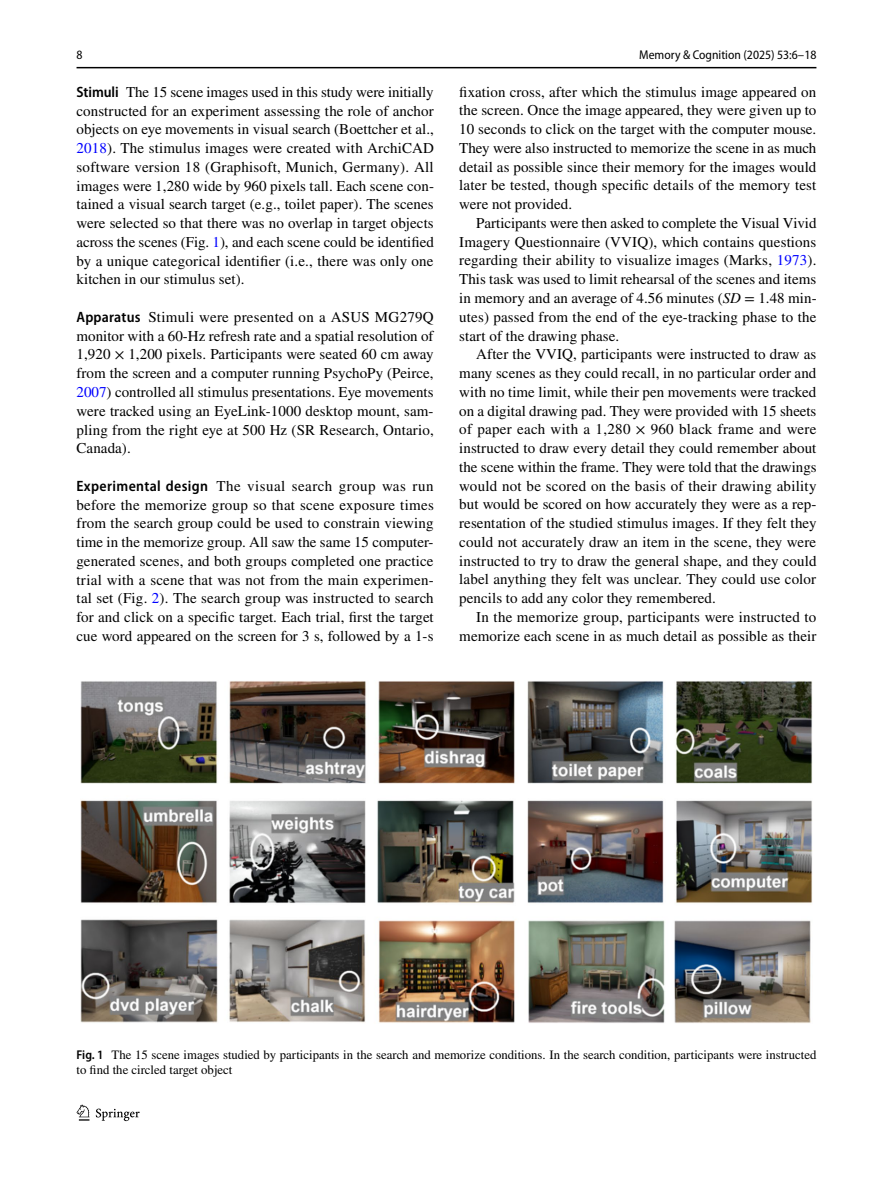
<style>
.page{position:relative;width:893px;height:1187px;background:#fff}
.page>*{position:absolute;margin:0;border:0;box-sizing:border-box;transform-origin:0 0}
.t1{font:15px/18.8px "STIX";letter-spacing:.005em;color:#000;text-align:justify}
.t2{font:12.75px/15px "STIX";color:#000}
.t3{font:semi-condensed 12.75px "Myriad Pro";color:#000}
.s1{font-family:"Myriad Pro";font-weight:600;font-stretch:semi-condensed}
.s2{color:#00f}
.s3{font-style:italic}
</style>
<div class="page">
<hr style="left:77px;top:67px;width:739px;height:1px;background:#000">
<svg style="left:77px;top:1104px;width:12px;height:16px"></svg>
<svg style="left:96px;top:1108px;width:44px;height:12px"></svg>
<img style="left:81px;top:681px;width:731px;height:342px">
<p class="t3" style="left:77px;top:48px;width:8px">8</p>
<p class="t3" style="left:639px;top:48px;width:179px">Memory &amp; Cognition (2025) 53:6–18</p>
<p class="t1" style="left:77px;top:83px;width:359px"><span class="s1">Stimuli</span> The 15 scene images used in this study were initially constructed for an experiment assessing the role of anchor objects on eye movements in visual search (Boettcher et al., <span class="s2">2018</span>). The stimulus images were created with ArchiCAD software version 18 (Graphisoft, Munich, Germany). All images were 1,280 wide by 960 pixels tall. Each scene con&shy;tained a visual search target (e.g., toilet paper). The scenes were selected so that there was no overlap in target objects across the scenes (Fig. <span class="s2">1</span>), and each scene could be identified by a unique categorical identifier (i.e., there was only one kitchen in our stimulus set).</p>
<p class="t1" style="left:77px;top:308px;width:359px"><span class="s1">Apparatus</span> Stimuli were presented on a ASUS MG279Q monitor with a 60-Hz refresh rate and a spatial resolution of 1,920 × 1,200 pixels. Participants were seated 60 cm away from the screen and a computer running PsychoPy (Peirce, <span class="s2">2007</span>) controlled all stimulus presentations. Eye movements were tracked using an EyeLink-1000 desktop mount, sam&shy;pling from the right eye at 500 Hz (SR Research, Ontario, Canada).</p>
<p class="t1" style="left:77px;top:477px;width:359px"><span class="s1">Experimental design</span> The visual search group was run before the memorize group so that scene exposure times from the search group could be used to constrain viewing time in the memorize group. All saw the same 15 computer&shy;generated scenes, and both groups completed one practice trial with a scene that was not from the main experimen&shy;tal set (Fig. <span class="s2">2</span>). The search group was instructed to search for and click on a specific target. Each trial, first the target cue word appeared on the screen for 3 s, followed by a 1-s</p>
<p class="t1" style="left:459px;top:83px;width:359px">fixation cross, after which the stimulus image appeared on the screen. Once the image appeared, they were given up to 10 seconds to click on the target with the computer mouse.<br>They were also instructed to memorize the scene in as much detail as possible since their memory for the images would later be tested, though specific details of the memory test were not provided.</p>
<p class="t1" style="left:459px;top:214px;width:359px;text-indent:17px">Participants were then asked to complete the Visual Vivid Imagery Questionnaire (VVIQ), which contains questions regarding their ability to visualize images (Marks, <span class="s2">1973</span>).<br>This task was used to limit rehearsal of the scenes and items in memory and an average of 4.56 minutes (<span class="s3">SD</span> = 1.48 min&shy;utes) passed from the end of the eye-tracking phase to the start of the drawing phase.</p>
<p class="t1" style="left:459px;top:346px;width:359px;text-indent:17px">After the VVIQ, participants were instructed to draw as many scenes as they could recall, in no particular order and with no time limit, while their pen movements were tracked on a digital drawing pad. They were provided with 15 sheets of paper each with a 1,280 × 960 black frame and were instructed to draw every detail they could remember about the scene within the frame. They were told that the drawings would not be scored on the basis of their drawing ability but would be scored on how accurately they were as a rep&shy;resentation of the studied stimulus images. If they felt they could not accurately draw an item in the scene, they were instructed to try to draw the general shape, and they could label anything they felt was unclear. They could use color pencils to add any color they remembered.</p>
<p class="t1" style="left:459px;top:608px;width:359px;text-align:right">In the memorize group, participants were instructed to memorize each scene in as much detail as possible as their</p>
<p class="t2" style="left:77px;top:1047px;width:741px"><span class="s1">Fig. 1</span> The 15 scene images studied by participants in the search and memorize conditions. In the search condition, participants were instructed to find the circled target object</p>
</div>
